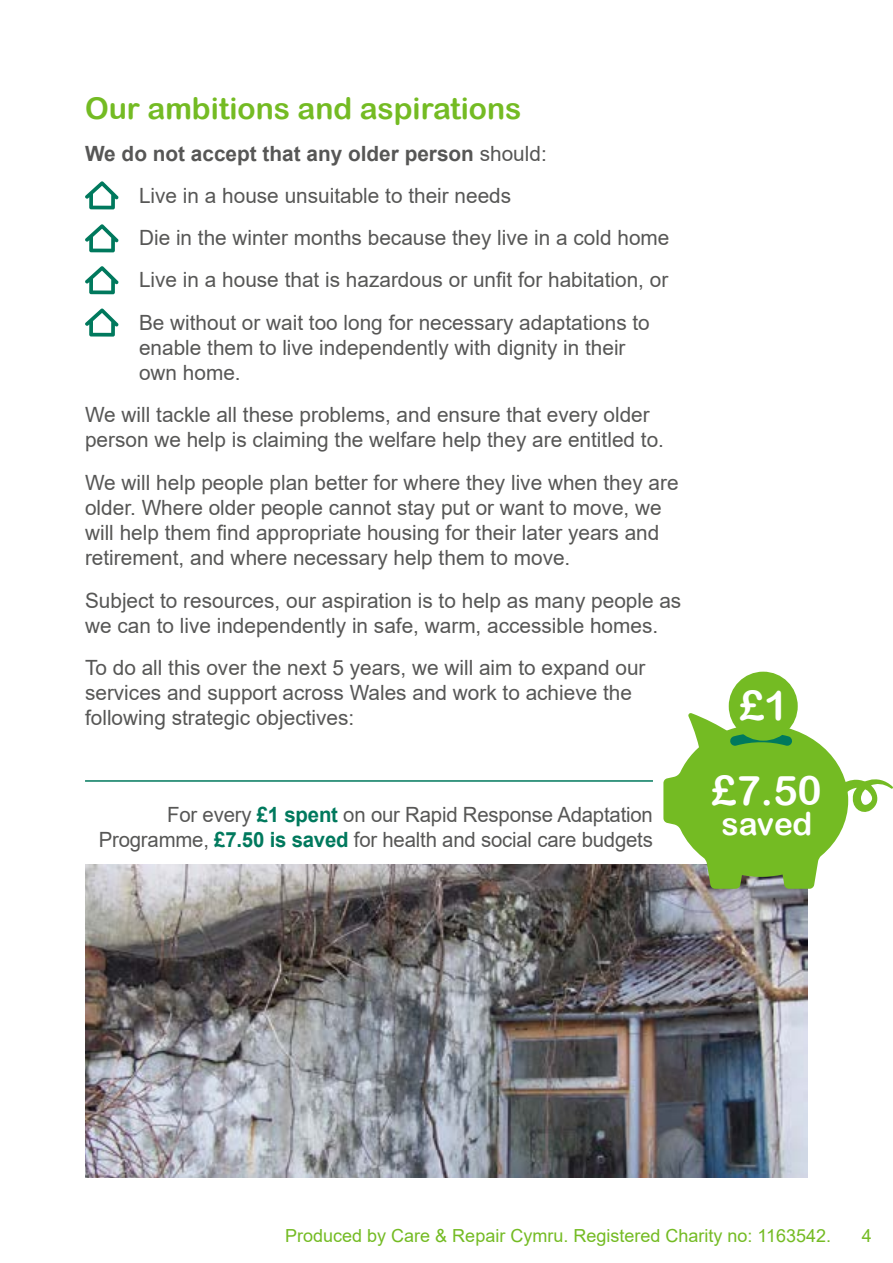
<style>
.page{position:relative;width:893px;height:1263px;background:#fff}
.page>*{position:absolute;margin:0;border:0;box-sizing:border-box;transform-origin:0 0}
.t1{font:40.8px/84.6px "Arial Rounded MT Bold";color:#fff;text-align:center}
.t2{font:31.8px "Arial Rounded MT Bold";letter-spacing:-.005em;color:#fff}
.t3{font:30px "Arial Rounded MT Bold";color:#74bb23}
.t4{font:21px/25.2px "Arial";color:#575756}
.t5{font:18px "Arial";color:#74bb23}
.s1{font-weight:700}
.s2{font-weight:700;color:#00795d}
</style>
<div class="page">
<img style="left:85px;top:864px;width:723px;height:314px">
<svg style="left:85px;top:308px;width:34px;height:29px"></svg>
<svg style="left:85px;top:266px;width:34px;height:28px"></svg>
<svg style="left:85px;top:224px;width:34px;height:28px"></svg>
<svg style="left:85px;top:181px;width:34px;height:28px"></svg>
<svg style="left:663px;top:712px;width:230px;height:177px"></svg>
<div style="left:729px;top:672px;width:69px;height:69px;background:#74bb23;border-radius:50%"></div>
<hr style="left:85px;top:780px;width:568px;height:2px;background:#00795d">
<h3 class="t3" style="left:85px;top:90px;width:438px">Our ambitions and aspirations</h3>
<p class="t4" style="left:139px;top:132px;width:532px;line-height:42.2px;text-indent:-54px"><span class="s1">We do not accept that any older person</span> should:<br>Live in a house unsuitable to their needs<br>Die in the winter months because they live in a cold home Live in a house that is hazardous or unfit for habitation, or Be without or wait too long for necessary adaptations to</p>
<p class="t4" style="left:139px;top:335px;width:488px">enable them to live independently with dignity in their own home.</p>
<p class="t4" style="left:85px;top:402px;width:580px">We will tackle all these problems, and ensure that every older person we help is claiming the welfare help they are entitled to.</p>
<p class="t4" style="left:85px;top:470px;width:595px">We will help people plan better for where they live when they are older. Where older people cannot stay put or want to move, we will help them find appropriate housing for their later years and retirement, and where necessary help them to move.</p>
<p class="t4" style="left:85px;top:587px;width:598px">Subject to resources, our aspiration is to help as many people as we can to live independently in safe, warm, accessible homes.</p>
<p class="t4" style="left:85px;top:655px;width:562px">To do all this over the next 5 years, we will aim to expand our services and support across Wales and work to achieve the following strategic objectives:</p>
<p class="t4" style="left:99px;top:802px;width:556px;text-align:right">For every <span class="s2">£1 spent</span> on our Rapid Response Adaptation<br>Programme, <span class="s2">£7.50 is saved</span> for health and social care budgets</p>
<h1 class="t1" style="left:712px;top:663px;width:111px">£1 £7.50</h1>
<h2 class="t2" style="left:721px;top:805px;width:92px">saved</h2>
<p class="t5" style="left:285px;top:1223px;width:547px">Produced by Care &amp; Repair Cymru. Registered Charity no: 1163542.</p>
<p class="t5" style="left:862px;top:1223px;width:12px">4</p>
</div>
